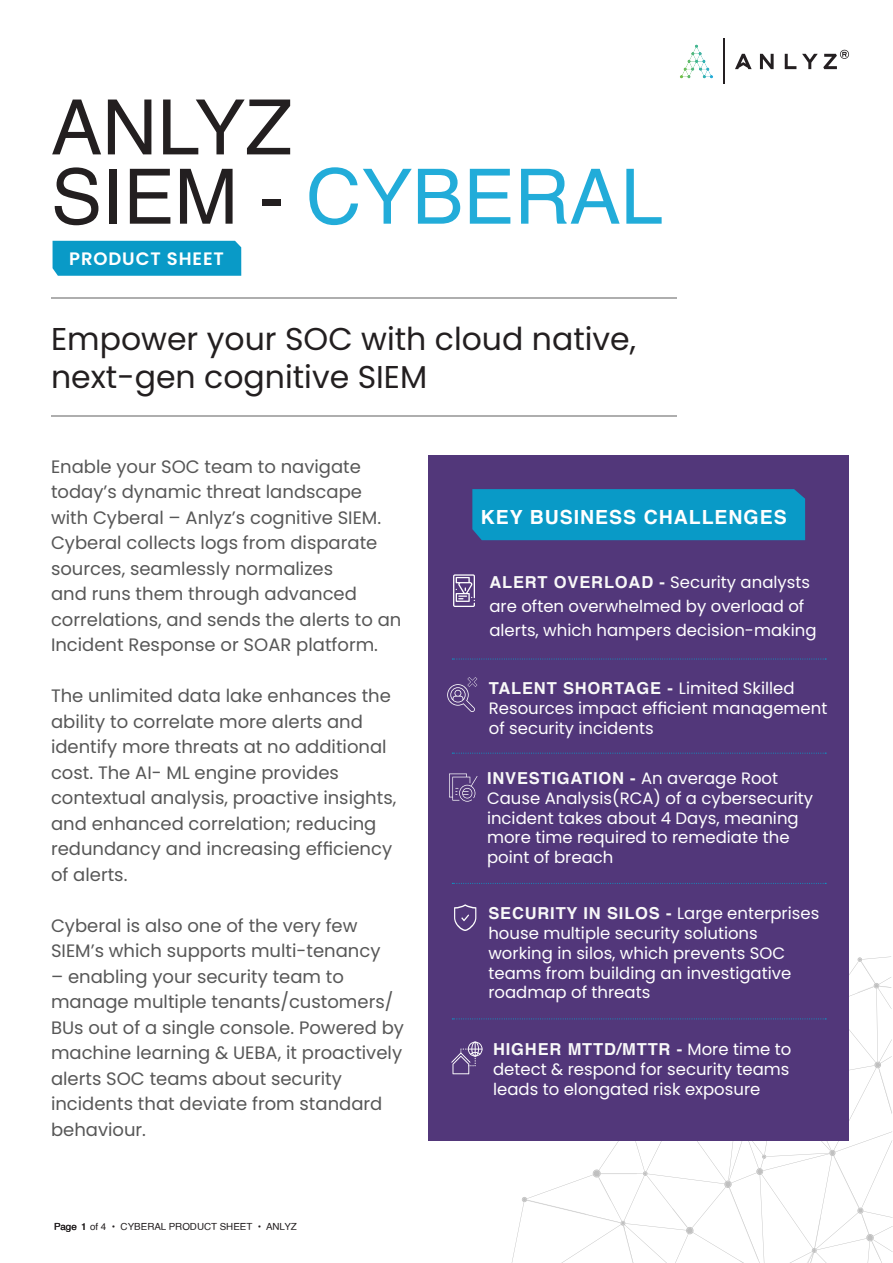
<style>
.page{position:relative;width:893px;height:1263px;background:#fff}
.page>*{position:absolute;margin:0;border:0;box-sizing:border-box;transform-origin:0 0}
.t1{font:76.5px/69.3px "Helvetica";color:#231f20}
.t2{font:31.5px/37.8px "Poppins";color:#231f20}
.t3{font:700 19.5px "Helvetica";letter-spacing:.05em;color:#fff}
.t4{font:18px/25.5px "Poppins";color:#575757}
.t5{font:600 18px "Poppins";letter-spacing:.05em;color:#fff}
.t6{font:16.5px/19.8px "Poppins";color:#fff}
.t7{font:700 16.5px "Helvetica";letter-spacing:.05em;color:#f8f8f8}
.t8{font:9.75px "Helvetica";color:#231f20}
.s1{color:#22acd9}
.s2{font-family:"Helvetica";font-weight:700;color:#f8f8f8}
.s3{font-family:"Poppins";font-weight:400;color:#fff}
</style>
<div class="page">
<svg style="left:735px;top:54px;width:17px;height:15px"></svg>
<svg style="left:760px;top:54px;width:14px;height:15px"></svg>
<svg style="left:785px;top:54px;width:11px;height:15px"></svg>
<hr style="left:724px;top:39px;width:1px;height:45px;background:#241f21">
<svg style="left:680px;top:44px;width:33px;height:34px"></svg>
<svg style="left:802px;top:50px;width:47px;height:19px"></svg>
<div style="left:428px;top:456px;width:421px;height:685px;background:#52377a"></div>
<div style="left:472px;top:489px;width:333px;height:51px;background:#099ac7"></div>
<svg style="left:453px;top:574px;width:22px;height:33px"></svg>
<svg style="left:449px;top:773px;width:28px;height:29px"></svg>
<svg style="left:452px;top:658px;width:374px;height:2px"></svg>
<svg style="left:451px;top:904px;width:442px;height:359px"></svg>
<svg style="left:452px;top:752px;width:374px;height:2px"></svg>
<svg style="left:452px;top:883px;width:374px;height:1px"></svg>
<svg style="left:447px;top:677px;width:30px;height:35px"></svg>
<hr style="left:51px;top:297px;width:625px;height:2px;background:#5e5e5e">
<hr style="left:51px;top:415px;width:625px;height:2px;background:#5e5e5e">
<div style="left:53px;top:241px;width:188px;height:35px;background:#099ac7"></div>
<h1 class="t1" style="left:51px;top:100px;width:614px">ANLYZ<br>SIEM - <span class="s1">CYBERAL</span></h1>
<p class="t5" style="left:69px;top:248px;width:156px">PRODUCT SHEET</p>
<h2 class="t2" style="left:51px;top:321px;width:587px">Empower your SOC with cloud native, next-gen cognitive SIEM</h2>
<p class="t4" style="left:51px;top:454px;width:352px">Enable your SOC team to navigate today’s dynamic threat landscape with Cyberal – Anlyz’s cognitive SIEM.<br>Cyberal collects logs from disparate sources, seamlessly normalizes<br>and runs them through advanced correlations, and sends the alerts to an Incident Response or SOAR platform.</p>
<p class="t4" style="left:51px;top:684px;width:347px">The unlimited data lake enhances the ability to correlate more alerts and identify more threats at no additional cost. The AI- ML engine provides contextual analysis, proactive insights, and enhanced correlation; reducing redundancy and increasing efficiency of alerts.</p>
<p class="t4" style="left:51px;top:913px;width:331px">Cyberal is also one of the very few<br>SIEM’s which supports multi-tenancy</p>
<p class="t4" style="left:51px;top:964px;width:354px">– enabling your security team to manage multiple tenants/customers/<br>BUs out of a single console. Powered by machine learning &amp; UEBA, it proactively alerts SOC teams about security incidents that deviate from standard behaviour.</p>
<p class="t8" style="left:54px;top:1223px;width:244px">Page 1 of 4 • CYBERAL PRODUCT SHEET • ANLYZ</p>
<p class="t3" style="left:481px;top:506px;width:308px">KEY BUSINESS CHALLENGES</p>
<p class="t6" style="left:489px;top:570px;width:329px;line-height:24px"><span class="s2">ALERT OVERLOAD -</span> Security analysts are often overwhelmed by overload of alerts, which hampers decision-making</p>
<p class="t7" style="left:489px;top:679px;width:307px">TALENT SHORTAGE - <span class="s3">Limited Skilled</span></p>
<p class="t6" style="left:489px;top:699px;width:340px">Resources impact efficient management of security incidents</p>
<p class="t7" style="left:487px;top:769px;width:293px">INVESTIGATION - <span class="s3">An average Root</span></p>
<p class="t6" style="left:487px;top:788px;width:328px">Cause Analysis(RCA) of a cybersecurity incident takes about 4 Days, meaning more time required to remediate the point of breach</p>
<p class="t7" style="left:488px;top:904px;width:332px">SECURITY IN SILOS - <span class="s3">Large enterprises</span></p>
<p class="t6" style="left:488px;top:923px;width:304px">house multiple security solutions working in silos, which prevents SOC teams from building an investigative roadmap of threats</p>
<p class="t7" style="left:493px;top:1040px;width:300px">HIGHER MTTD/MTTR - <span class="s3">More time to</span></p>
<p class="t6" style="left:493px;top:1059px;width:298px">detect &amp; respond for security teams leads to elongated risk exposure</p>
</div>
